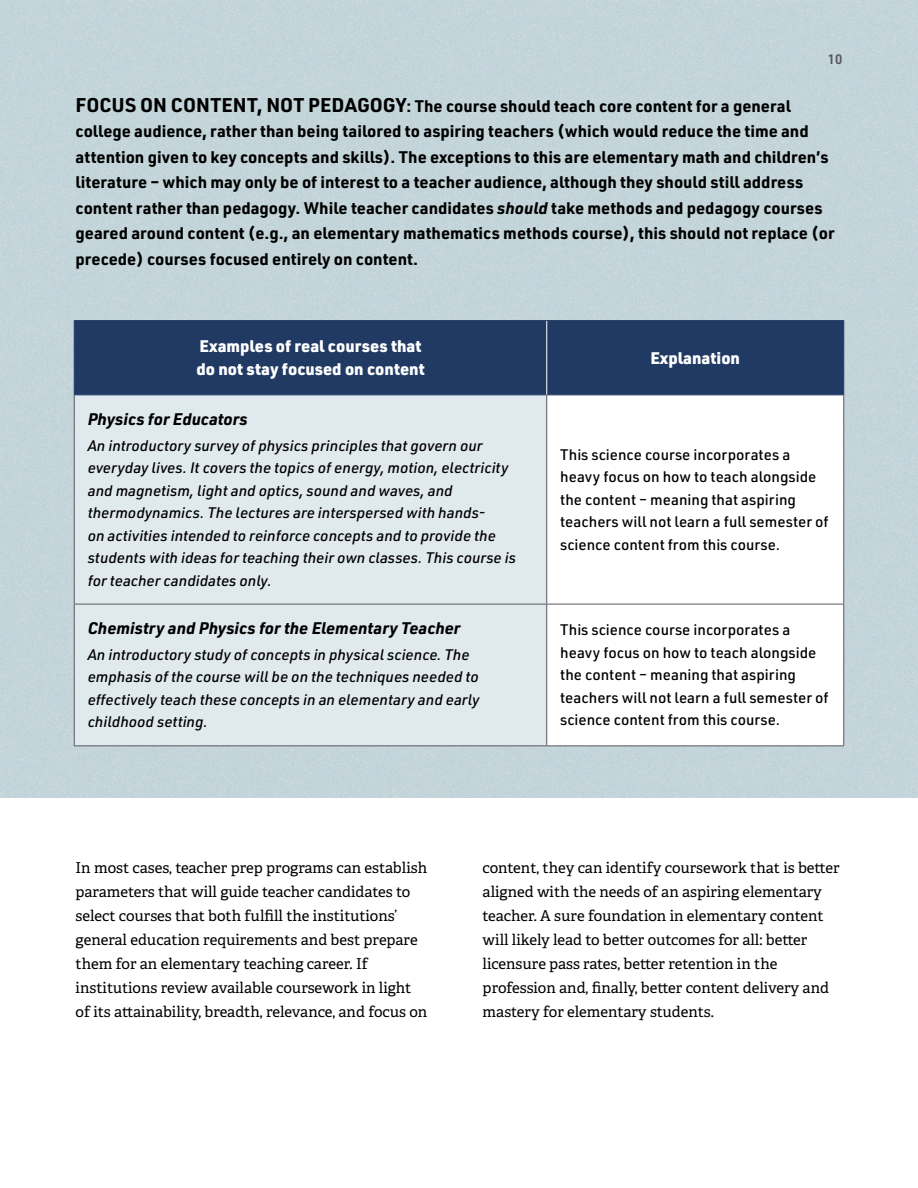
<style>
.page{position:relative;width:918px;height:1188px;background:#fff}
.page>*{position:absolute;margin:0;border:0;box-sizing:border-box;transform-origin:0 0}
.callout_-_pink_box{font:700 16.5px/25.5px "URWDIN";color:#000}
.table_-_header__smal{font:900 16.5px/22.5px "URWDIN";color:#fff}
.table_-_topic_areas{font:italic 700 16.5px "URWDIN";color:#000}
.t1{font:15px/24px "Adelle PE";color:#000}
.table_-_topic_areas-2{font:italic 500 15px/22.5px "URWDIN";color:#000}
.table_-_body{font:500 15px/22.5px "URWDIN";color:#000}
.t2{font:600 13.5px "URWDIN";color:#59595c}
.s1{font-size:19.5px}
.s2{font-style:italic}
</style>
<div class="page">
<div style="left:0;top:0;width:666px;height:674px;background:#c3d5da"></div>
<div style="left:666px;top:0;width:252px;height:797px;background:#c3d5da"></div>
<div style="left:0;top:674px;width:668px;height:123px;background:#c3d5da"></div>
<div style="left:75px;top:321px;width:768px;height:73px;background:#203a64"></div>
<div style="left:75px;top:395px;width:471px;height:350px;background:#e0e9ee"></div>
<svg style="left:547px;top:395px;width:296px;height:350px"></svg>
<hr style="left:74px;top:395px;width:1px;height:209px;background:#59595c">
<hr style="left:546px;top:395px;width:1px;height:209px;background:#59595c">
<hr style="left:843px;top:395px;width:1px;height:209px;background:#59595c">
<hr style="left:74px;top:604px;width:473px;height:1px;background:#59595c">
<hr style="left:74px;top:604px;width:1px;height:141px;background:#59595c">
<hr style="left:547px;top:604px;width:297px;height:1px;background:#59595c">
<hr style="left:546px;top:604px;width:1px;height:141px;background:#59595c">
<hr style="left:843px;top:604px;width:1px;height:141px;background:#59595c">
<hr style="left:74px;top:745px;width:473px;height:1px;background:#59595c">
<hr style="left:547px;top:745px;width:297px;height:1px;background:#59595c">
<hr style="left:74px;top:320px;width:473px;height:1px;background:#203a64">
<hr style="left:74px;top:321px;width:1px;height:73px;background:#203a64">
<hr style="left:547px;top:320px;width:297px;height:1px;background:#203a64">
<hr style="left:843px;top:321px;width:1px;height:73px;background:#203a64">
<hr style="left:74px;top:394px;width:473px;height:1px;background:#203a64">
<hr style="left:547px;top:394px;width:297px;height:1px;background:#203a64">
<hr style="left:546px;top:321px;width:1px;height:73px;background:#fff">
<p class="t2" style="left:828px;top:50px;width:16px">10</p>
<p class="callout_-_pink_box" style="left:76px;top:92px;width:760px"><span class="s1">FOCUS ON CONTENT, NOT PEDAGOGY</span>: The course should teach core content for a general college audience, rather than being tailored to aspiring teachers (which would reduce the time and attention given to key concepts and skills). The exceptions to this are elementary math and children’s literature – which may only be of interest to a teacher audience, although they should still address content rather than pedagogy. While teacher candidates <span class="s2">should</span> take methods and pedagogy courses geared around content (e.g., an elementary mathematics methods course), this should not replace (or precede) courses focused entirely on content.</p>
<p class="table_-_header__smal" style="left:196px;top:334px;width:230px">Examples of real courses that do not stay focused on content</p>
<p class="table_-_header__smal" style="left:650px;top:346px;width:91px">Explanation</p>
<p class="table_-_topic_areas" style="left:88px;top:408px;width:162px">Physics for Educators</p>
<p class="table_-_topic_areas-2" style="left:88px;top:434px;width:430px">An introductory survey of physics principles that govern our everyday lives. It covers the topics of energy, motion, electricity and magnetism, light and optics, sound and waves, and thermodynamics. The lectures are interspersed with hands-<br>on activities intended to reinforce concepts and to provide the students with ideas for teaching their own classes. This course is for teacher candidates only.</p>
<p class="table_-_body" style="left:560px;top:443px;width:270px">This science course incorporates a heavy focus on how to teach alongside the content – meaning that aspiring teachers will not learn a full semester of science content from this course.</p>
<p class="table_-_topic_areas" style="left:88px;top:617px;width:374px">Chemistry and Physics for the Elementary Teacher</p>
<p class="table_-_topic_areas-2" style="left:88px;top:643px;width:393px">An introductory study of concepts in physical science. The emphasis of the course will be on the techniques needed to effectively teach these concepts in an elementary and early childhood setting.</p>
<p class="table_-_body" style="left:560px;top:618px;width:270px">This science course incorporates a heavy focus on how to teach alongside the content – meaning that aspiring teachers will not learn a full semester of science content from this course.</p>
<p class="t1" style="left:76px;top:855px;width:353px">In most cases, teacher prep programs can establish parameters that will guide teacher candidates to select courses that both fulfill the institutions’ general education requirements and best prepare them for an elementary teaching career. If institutions review available coursework in light of its attainability, breadth, relevance, and focus on</p>
<p class="t1" style="left:483px;top:855px;width:358px">content, they can identify coursework that is better aligned with the needs of an aspiring elementary teacher. A sure foundation in elementary content will likely lead to better outcomes for all: better licensure pass rates, better retention in the profession and, finally, better content delivery and mastery for elementary students.</p>
</div>
